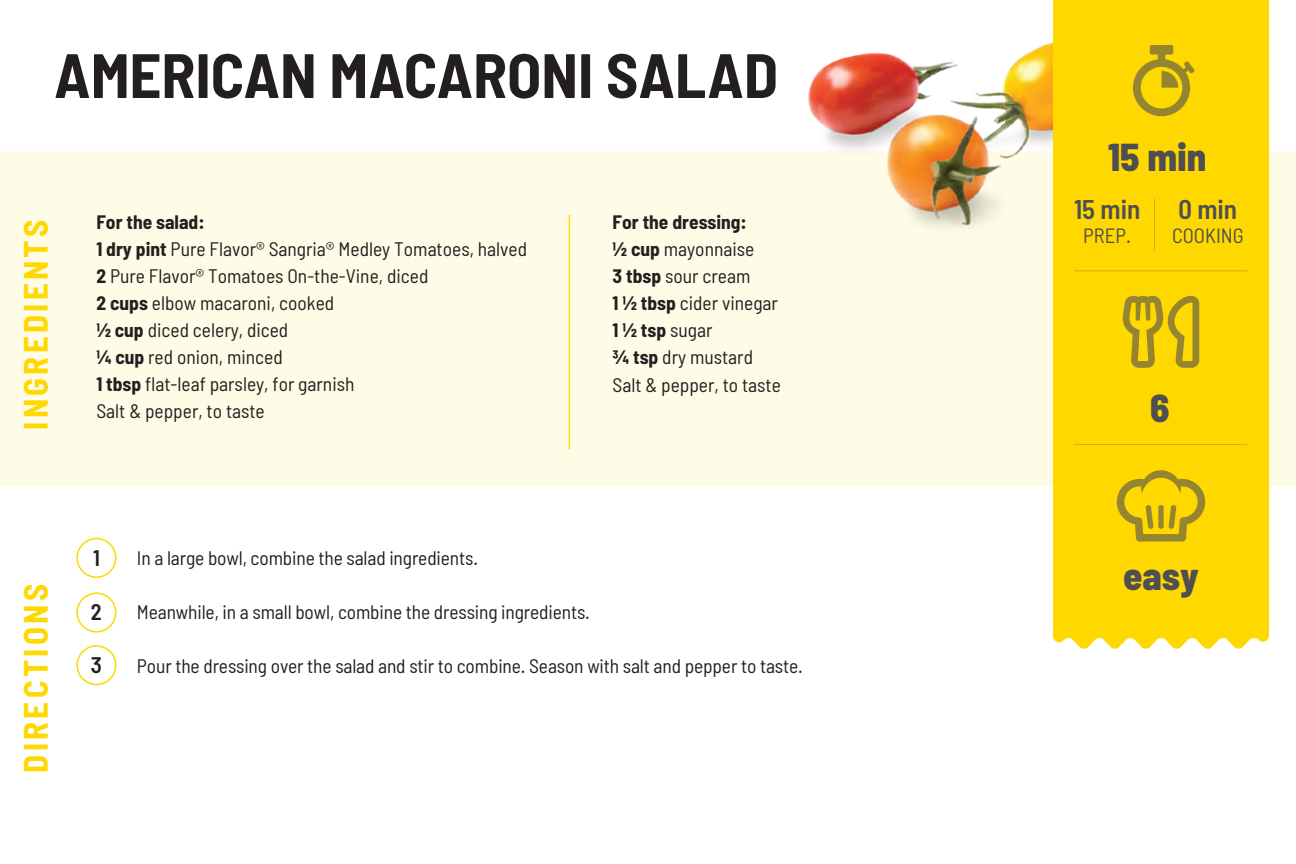
<style>
.page{position:relative;width:1296px;height:864px;background:#fff}
.page>*{position:absolute;margin:0;border:0;box-sizing:border-box;transform-origin:0 0}
.t1{font:700 semi-condensed 62.4px "Barlow";color:#231f20}
.t2{font:800 semi-condensed 39px "Barlow";color:#4f4e51}
.t3{font:700 semi-condensed 33px "Barlow";letter-spacing:.1em;color:#ffd800}
.t4{font:600 semi-condensed 27px "Barlow";color:#4f4e51}
.t5{font:600 semi-condensed 22.5px "Barlow";color:#231f20}
.t6{font:semi-condensed 20.7px "Barlow";color:#4f4e51}
.t7{font:semi-condensed 19.5px/27px "Barlow";color:#231f20}
.s1{font-weight:700}
</style>
<div class="page">
<img style="left:1036px;top:42px;width:17px;height:110px">
<img style="left:749px;top:48px;width:287px;height:104px">
<div style="left:0;top:152px;width:1296px;height:334px;background:#fefbe6"></div>
<div style="left:1053px;top:0;width:216px;height:649px;background:#ffd800"></div>
<svg style="left:1123px;top:296px;width:76px;height:72px;background:#cfb315"></svg>
<svg style="left:1117px;top:470px;width:88px;height:72px;background:#dbbc0f"></svg>
<div style="left:1158px;top:505px;width:6px;height:24px;background:#958530;border-radius:2px"></div>
<svg style="left:1133px;top:45px;width:61px;height:71px;background:#d3b613"></svg>
<hr style="left:1075px;top:270px;width:172px;height:1px;background:#4f4e51">
<hr style="left:1075px;top:444px;width:172px;height:1px;background:#4f4e51">
<hr style="left:1154px;top:199px;width:1px;height:51px;background:#4f4e51">
<div style="left:76px;top:538px;width:40px;height:40px;border:2px solid #fbd905;border-radius:50%"></div>
<div style="left:76px;top:592px;width:40px;height:41px;border:2px solid #fbd905;border-radius:50%"></div>
<div style="left:76px;top:645px;width:40px;height:40px;border:2px solid #fbd905;border-radius:50%"></div>
<hr style="left:569px;top:215px;width:1px;height:234px;background:#ffd800">
<h1 class="t1" style="left:54px;top:37px;width:726px">AMERICAN MACARONI SALAD</h1>
<h3 class="t3" style="left:15px;top:430px;width:211px;rotate:-90deg">INGREDIENTS</h3>
<p class="t7" style="left:96px;top:208px;width:432px"><span class="s1">For the salad:<br>1 dry pint</span> Pure Flavor® Sangria® Medley Tomatoes, halved<br><span class="s1">2</span> Pure Flavor® Tomatoes On-the-Vine, diced<br><span class="s1">2 cups</span> elbow macaroni, cooked<br><span class="s1">½ cup</span> diced celery, diced<br><span class="s1">¼ cup</span> red onion, minced<br><span class="s1">1 tbsp</span> flat-leaf parsley, for garnish<br>Salt &amp; pepper, to taste</p>
<p class="t7" style="left:613px;top:208px;width:170px"><span class="s1">For the dressing:<br>½ cup</span> mayonnaise<br><span class="s1">3 tbsp</span> sour cream<br><span class="s1">1 ½ tbsp</span> cider vinegar<br><span class="s1">1 ½ tsp</span> sugar<br><span class="s1">¾ tsp</span> dry mustard<br>Salt &amp; pepper, to taste</p>
<h3 class="t3" style="left:15px;top:773px;width:190px;rotate:-90deg">DIRECTIONS</h3>
<p class="t5" style="left:93px;top:544px;width:8px">1</p>
<p class="t5" style="left:91px;top:598px;width:12px">2</p>
<p class="t5" style="left:91px;top:651px;width:13px">3</p>
<p class="t7" style="left:137px;top:544px;width:343px">In a large bowl, combine the salad ingredients.</p>
<p class="t7" style="left:137px;top:598px;width:455px">Meanwhile, in a small bowl, combine the dressing ingredients.</p>
<p class="t7" style="left:137px;top:652px;width:667px">Pour the dressing over the salad and stir to combine. Season with salt and pepper to taste.</p>
<h2 class="t2" style="left:1108px;top:133px;width:100px">15 min</h2>
<h3 class="t4" style="left:1074px;top:192px;width:68px">15 min</h3>
<p class="t6" style="left:1083px;top:223px;width:49px">PREP.</p>
<h3 class="t4" style="left:1179px;top:192px;width:60px">0 min</h3>
<p class="t6" style="left:1172px;top:223px;width:73px">COOKING</p>
<h2 class="t2" style="left:1150px;top:383px;width:21px">6</h2>
<h2 class="t2" style="left:1123px;top:552px;width:77px">easy</h2>
</div>
